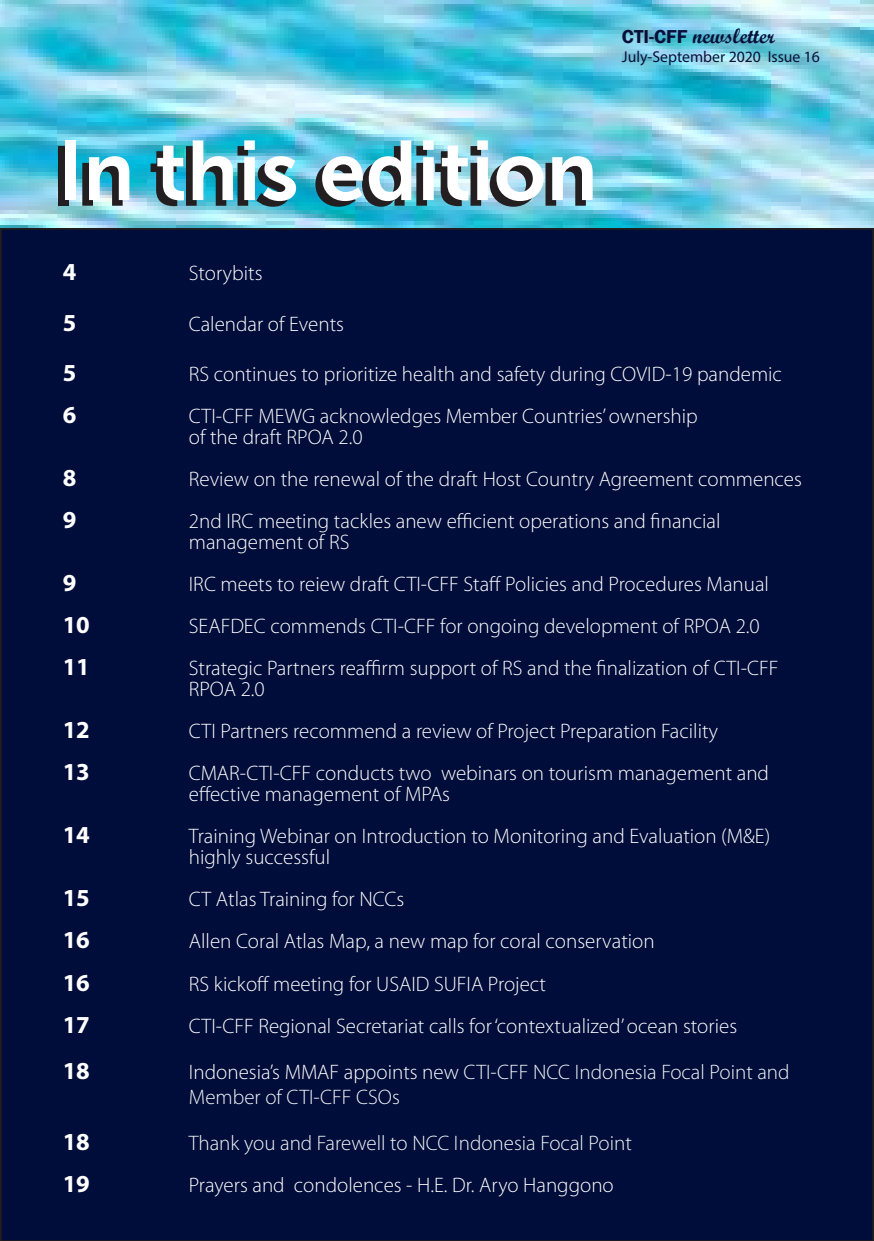
<style>
.page{position:relative;width:874px;height:1241px;background:#fff}
.page>*{position:absolute;margin:0;border:0;box-sizing:border-box;transform-origin:0 0}
.t1{font:84px "Museo Sans 700";color:#fff}
.t2{font:700 24.5px "Myriad Pro";color:#fff}
.t3{font:300 21px/21px "Myriad Pro";color:#fff}
.t4{font:300 21px/25.2px "Myriad Pro";color:#f2f6f7}
.t5{font:21px "Script MT Bold";color:#081039}
.t6{font:15.75px "Myriad Pro";color:#081039}
.s1{font-family:"Franklin Gothic";font-weight:600;font-size:19.25px}
.s2{color:#fff}
</style>
<div class="page">
<img style="left:0;top:0;width:873px;height:228px">
<div style="left:1px;top:229px;width:871px;height:1011px;background:#000c39"></div>
<p class="t5" style="left:621px;top:23px;width:154px"><span class="s1">CTI-CFF</span> newsletter</p>
<p class="t6" style="left:621px;top:47px;width:199px">July-September 2020 Issue 16</p>
<h1 class="t1" style="left:57px;top:124px;width:542px">In this edition</h1>
<p class="t2" style="left:63px;top:256px;width:15px">4</p>
<p class="t3" style="left:189px;top:262px;width:75px">Storybits</p>
<p class="t2" style="left:63px;top:306px;width:15px">5</p>
<p class="t3" style="left:189px;top:313px;width:157px">Calendar of Events</p>
<p class="t2" style="left:63px;top:357px;width:15px">5</p>
<p class="t3" style="left:189px;top:363px;width:594px">RS continues to prioritize health and safety during COVID-19 pandemic</p>
<p class="t2" style="left:63px;top:399px;width:15px">6</p>
<p class="t3" style="left:189px;top:405px;width:510px">CTI-CFF MEWG acknowledges Member Countries’ ownership of the draft RPOA 2.0</p>
<p class="t2" style="left:63px;top:462px;width:15px">8</p>
<p class="t3" style="left:189px;top:468px;width:614px">Review on the renewal of the draft Host Country Agreement commences</p>
<p class="t2" style="left:63px;top:504px;width:15px">9</p>
<p class="t3" style="left:189px;top:510px;width:533px">2nd IRC meeting tackles anew efficient operations and financial management of RS</p>
<p class="t2" style="left:63px;top:567px;width:15px">9</p>
<p class="t3" style="left:189px;top:573px;width:581px">IRC meets to reiew draft CTI-CFF Staff Policies and Procedures Manual</p>
<p class="t2" style="left:63px;top:609px;width:29px">10</p>
<p class="t3" style="left:189px;top:615px;width:572px">SEAFDEC commends CTI-CFF for ongoing development of RPOA 2.0</p>
<p class="t2" style="left:63px;top:651px;width:29px">11</p>
<p class="t3" style="left:189px;top:657px;width:591px">Strategic Partners reaffirm support of RS and the finalization of CTI-CFF<br>RPOA 2.0</p>
<p class="t2" style="left:63px;top:714px;width:29px">12</p>
<p class="t3" style="left:189px;top:720px;width:530px">CTI Partners recommend a review of Project Preparation Facility</p>
<p class="t2" style="left:63px;top:756px;width:29px">13</p>
<p class="t3" style="left:189px;top:762px;width:581px">CMAR-CTI-CFF conducts two webinars on tourism management and effective management of MPAs</p>
<p class="t2" style="left:63px;top:819px;width:29px">14</p>
<p class="t3" style="left:189px;top:825px;width:582px">Training Webinar on Introduction to Monitoring and Evaluation (M&amp;E) highly successful</p>
<p class="t2" style="left:63px;top:882px;width:29px">15</p>
<p class="t3" style="left:189px;top:888px;width:217px">CT Atlas Training for NCCs</p>
<p class="t2" style="left:63px;top:924px;width:29px">16</p>
<p class="t3" style="left:189px;top:930px;width:467px">Allen Coral Atlas Map, a new map for coral conservation</p>
<p class="t2" style="left:63px;top:966px;width:29px">16</p>
<p class="t3" style="left:189px;top:972px;width:358px">RS kickoff meeting for USAID SUFIA Project</p>
<p class="t2" style="left:63px;top:1008px;width:29px">17</p>
<p class="t3" style="left:189px;top:1014px;width:549px">CTI-CFF Regional Secretariat calls for ‘contextualized’ ocean stories</p>
<p class="t2" style="left:63px;top:1054px;width:29px">18</p>
<p class="t4" style="left:189px;top:1058px;width:602px"><span class="s2">Indonesia’s MMAF appoints new</span> CTI-CFF NCC Indonesia Focal Point and<br>Member of CTI-CFF CSOs</p>
<p class="t2" style="left:63px;top:1125px;width:29px">18</p>
<p class="t4" style="left:189px;top:1130px;width:444px">Thank you and Farewell to NCC Indonesia Focal Point</p>
<p class="t2" style="left:63px;top:1167px;width:29px">19</p>
<p class="t3" style="left:189px;top:1174px;width:426px">Prayers and condolences - H.E. Dr. Aryo Hanggono</p>
</div>
